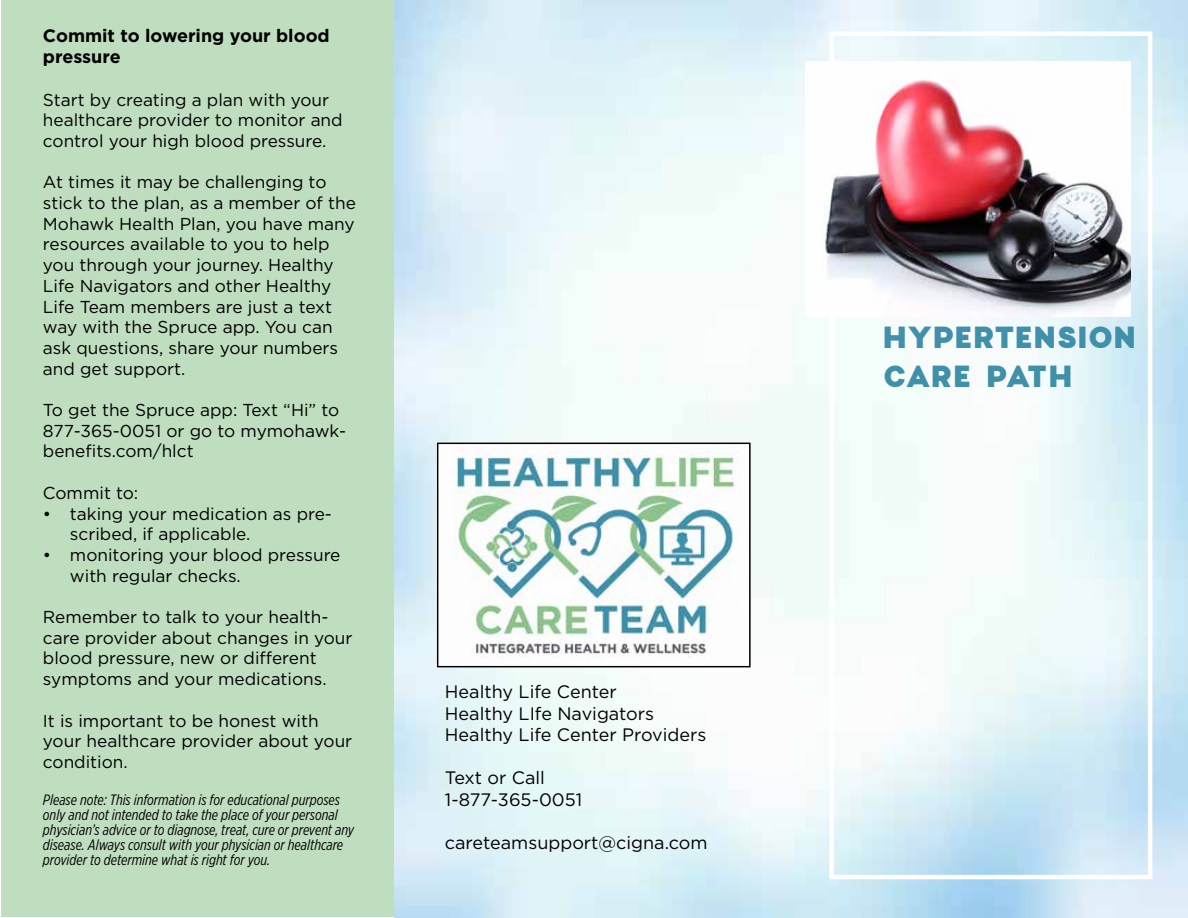
<style>
.page{position:relative;width:1188px;height:918px;background:#fff}
.page>*{position:absolute;margin:0;border:0;box-sizing:border-box;transform-origin:0 0}
.t1{font:900 30px/39px "Charlevoix Pro";color:#4090aa}
.t2{font:18px/21.6px "Gotham";color:#000}
.t3{font:700 18px/21.6px "Gotham";color:#000}
.t4{font:17.25px/20.7px "Gotham";color:#000}
.t5{font:italic 15px/15px "Gotham X Narrow";color:#000}
</style>
<div class="page">
<div style="left:1px;top:1px;width:392px;height:916px;background:#bfddbf"></div>
<div style="left:829px;top:31px;width:323px;height:848px;border:4px solid #fff"></div>
<img style="left:437px;top:446px;width:314px;height:222px">
<img style="left:822px;top:62px;width:309px;height:254px">
<div style="left:437px;top:443px;width:314px;height:224px;border:2px solid #000"></div>
<p class="t3" style="left:43px;top:24px;width:288px">Commit to lowering your blood pressure</p>
<p class="t4" style="left:43px;top:89px;width:301px">Start by creating a plan with your healthcare provider to monitor and control your high blood pressure.</p>
<p class="t4" style="left:43px;top:171px;width:314px">At times it may be challenging to stick to the plan, as a member of the<br>Mohawk Health Plan, you have many resources available to you to help you through your journey. Healthy<br>Life Navigators and other Healthy<br>Life Team members are just a text way with the Spruce app. You can ask questions, share your numbers and get support.</p>
<p class="t4" style="left:43px;top:399px;width:305px">To get the Spruce app: Text “Hi” to<br>877-365-0051 or go to mymohawk&shy;benefits.com/hlct</p>
<p class="t4" style="left:43px;top:482px;width:97px">Commit to:</p>
<p class="t4" style="left:70px;top:503px;width:264px;text-indent:-27px">• taking your medication as pre&shy;scribed, if applicable.</p>
<p class="t4" style="left:70px;top:544px;width:272px;text-indent:-27px">• monitoring your blood pressure with regular checks.</p>
<p class="t4" style="left:43px;top:606px;width:311px">Remember to talk to your health&shy;care provider about changes in your blood pressure, new or different symptoms and your medications.</p>
<p class="t4" style="left:43px;top:710px;width:311px">It is important to be honest with your healthcare provider about your condition.</p>
<p class="t5" style="left:43px;top:792px;width:313px">Please note: This information is for educational purposes only and not intended to take the place of your personal physician’s advice or to diagnose, treat, cure or prevent any disease. Always consult with your physician or healthcare provider to determine what is right for you.</p>
<p class="t2" style="left:445px;top:680px;width:263px">Healthy Life Center<br>Healthy LIfe Navigators<br>Healthy Life Center Providers</p>
<p class="t2" style="left:445px;top:767px;width:139px">Text or Call<br>1-877-365-0051</p>
<p class="t2" style="left:445px;top:832px;width:264px">careteamsupport@cigna.com</p>
<h1 class="t1" style="left:882px;top:317px;width:255px">HYPERTENSION<br>CARE PATH</h1>
</div>
